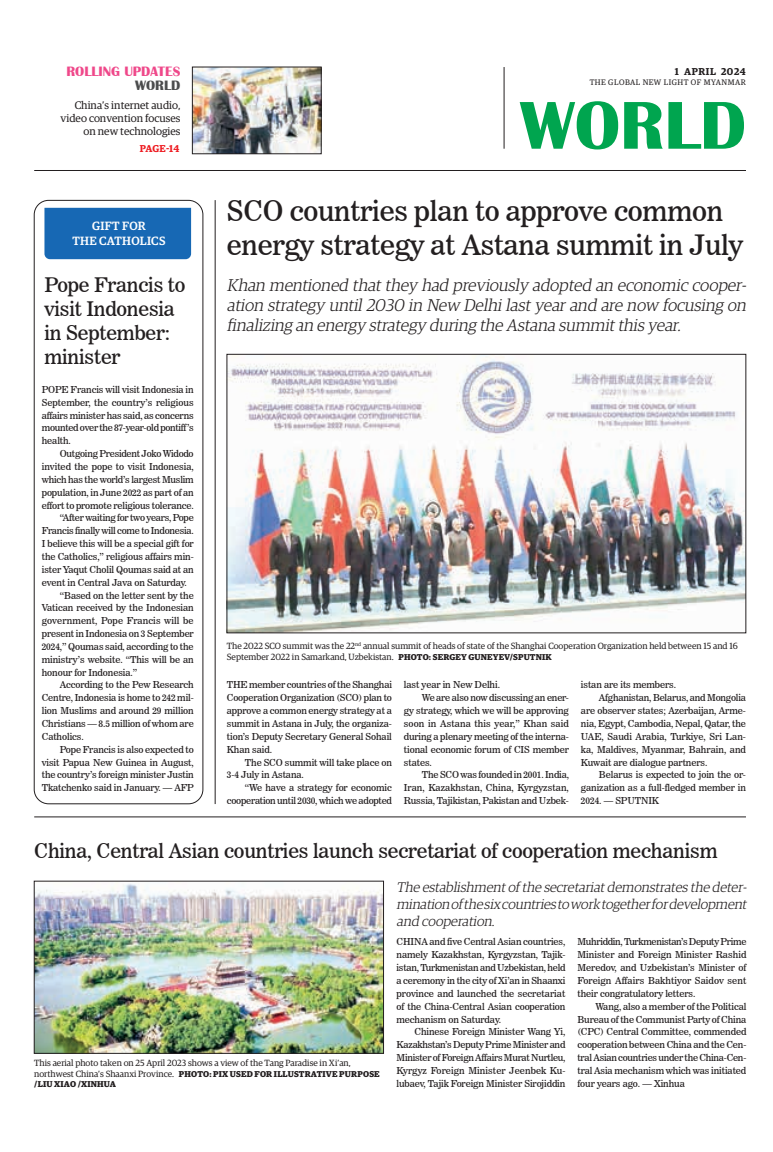
<style>
.page{position:relative;width:773px;height:1152px;background:#fff}
.page>*{position:absolute;margin:0;border:0;box-sizing:border-box;transform-origin:0 0}
.t1{font:700 70px "Britannic";color:#00a54f}
._2_Clm_Head{font:28px/33.6px "News 706 BT Roman C";letter-spacing:-.01em;color:#231f20}
._2_Clm_Head-2{font:20px/24px "News 706 BT Roman C";letter-spacing:-.01em;color:#231f20}
.t2{font:italic 300 17px/20.4px "Guardian Egyp";color:#231f20;text-align:justify}
.t3{font:italic 300 14px/16.8px "Guardian Egyp";color:#231f20;text-align:justify}
.t4{font:700 14px "Britannic";color:#ef488a}
.t5{font:700 14px "Britannic";color:#4b4c4d}
.t6{font:500 12px/14.4px "Guardian Egyp";letter-spacing:.02em;color:#fff;text-align:center}
.t7{font:11px/13.2px "Guardian Egyp";color:#231f20;text-align:right}
.t8{font:600 10px "Guardian Egyp";letter-spacing:.06em;color:#231f20}
.Spill_Style{font:600 10px "Guardian Egyp";letter-spacing:-.005em;color:#ee1d23}
._2nd_Body{font:9.5px/12.9px "News 706 BT Roman C";letter-spacing:-.01em;color:#231f20;text-align:justify}
.Normal_Para{font:9.5px/12.9px "News 706 BT Roman C";letter-spacing:-.01em;color:#231f20;text-align:justify}
.t9{font:9px/10.8px "Guardian Egyp";color:#231f20}
.t10{font:700 8.5px/10.2px "Guardian Egyp";letter-spacing:.02em;color:#231f20}
.t11{font:8px "Guardian Egyp";letter-spacing:.06em;color:#231f20}
.s1{font-weight:700;font-size:8.5px}
.s2{font-weight:400;font-size:9px}
</style>
<div class="page">
<hr style="left:34px;top:170px;width:712px;height:1px;background:#231f20">
<hr style="left:504px;top:67px;width:1px;height:82px;background:#231f20">
<div style="left:44px;top:208px;width:147px;height:51px;background:#1768b4"></div>
<img style="left:229px;top:356px;width:515px;height:275px">
<div style="left:227px;top:354px;width:519px;height:279px;border:1px solid #231f20"></div>
<img style="left:36px;top:883px;width:345px;height:168px">
<div style="left:34px;top:881px;width:349px;height:172px;border:1px solid #231f20"></div>
<div style="left:34px;top:200px;width:169px;height:604px;border:1px solid #231f20;border-radius:14px"></div>
<hr style="left:34px;top:817px;width:712px;height:1px;background:#231f20">
<hr style="left:215px;top:200px;width:1px;height:604px;background:#231f20">
<img style="left:194px;top:69px;width:125px;height:83px">
<div style="left:192px;top:67px;width:129px;height:87px;border:1px solid #231f20"></div>
<p class="t4" style="left:66px;top:64px;width:115px">ROLLING UPDATES</p>
<p class="t5" style="left:135px;top:78px;width:47px">WORLD</p>
<p class="t7" style="left:61px;top:98px;width:121px">China’s internet audio, video convention focuses on new technologies</p>
<p class="Spill_Style" style="left:140px;top:141px;width:41px">PAGE-14</p>
<p class="t6" style="left:73px;top:218px;width:94px">GIFT FOR<br>THE CATHOLICS</p>
<p class="_2_Clm_Head-2" style="left:44px;top:273px;width:142px">Pope Francis to visit Indonesia in September: minister</p>
<p class="Normal_Para" style="left:42px;top:383px;width:153px">POPE Francis will visit Indonesia in September, the country’s religious affairs minister has said, as concerns mounted over the 87-year-old pontiff’s health.</p>
<p class="_2nd_Body" style="left:42px;top:447px;width:153px;text-indent:18px">Outgoing President Joko Widodo invited the pope to visit Indonesia, which has the world’s largest Muslim population, in June 2022 as part of an effort to promote religious tolerance.</p>
<p class="_2nd_Body" style="left:42px;top:512px;width:153px;text-indent:18px">“After waiting for two years, Pope Francis finally will come to Indonesia.<br>I believe this will be a special gift for the Catholics,” religious affairs min&shy;ister Yaqut Cholil Qoumas said at an event in Central Java on Saturday.</p>
<p class="_2nd_Body" style="left:42px;top:589px;width:153px;text-indent:18px">“Based on the letter sent by the Vatican received by the Indonesian government, Pope Francis will be present in Indonesia on 3 September 2024,” Qoumas said, according to the ministry’s website. “This will be an honour for Indonesia.”</p>
<p class="_2nd_Body" style="left:42px;top:679px;width:153px;text-indent:18px">According to the Pew Research Centre, Indonesia is home to 242 mil&shy;lion Muslims and around 29 million Christians — 8.5 million of whom are Catholics.</p>
<p class="_2nd_Body" style="left:42px;top:743px;width:153px;text-indent:18px">Pope Francis is also expected to visit Papua New Guinea in August, the country’s foreign minister Justin Tkatchenko said in January. — AFP</p>
<p class="t8" style="left:675px;top:64px;width:72px">1 APRIL 2024</p>
<p class="t11" style="left:589px;top:76px;width:158px">THE GLOBAL NEW LIGHT OF MYANMAR</p>
<h1 class="t1" style="left:520px;top:86px;width:227px">WORLD</h1>
<p class="_2_Clm_Head" style="left:227px;top:194px;width:517px">SCO countries plan to approve common energy strategy at Astana summit in July</p>
<p class="t2" style="left:227px;top:274px;width:524px">Khan mentioned thatthey had previously adopted an economic cooper&shy;ation strategy until2030 in New Delhilastyearand are now focusing on finalizing an energy strategy during the Astana summitthis year.</p>
<p class="t9" style="left:227px;top:640px;width:512px">The 2022 SCO summit was the 22<sup>nd</sup> annual summit of heads of state of the Shanghai Cooperation Organization held between 15 and 16<br>September 2022 in Samarkand, Uzbekistan. <span class="s1">PHOTO: SERGEY GUNEYEV/SPUTNIK</span></p>
<p class="Normal_Para" style="left:227px;top:679px;width:166px">THE member countries of the Shanghai Cooperation Organization (SCO) plan to approve a common energy strategy at a summit in Astana in July, the organiza&shy;tion’s Deputy Secretary General Sohail Khan said.</p>
<p class="_2nd_Body" style="left:227px;top:756px;width:166px;text-indent:18px">The SCO summit will take place on<br>3-4 July in Astana.</p>
<p class="_2nd_Body" style="left:227px;top:781px;width:166px;text-align:right">“We have a strategy for economic cooperation until 2030, which we adopted</p>
<p class="_2nd_Body" style="left:404px;top:679px;width:98px">last year in New Delhi.</p>
<p class="_2nd_Body" style="left:404px;top:691px;width:166px;text-indent:18px">We are also now discussing an ener&shy;gy strategy, which we will be approving soon in Astana this year,” Khan said during a plenary meeting of the interna&shy;tional economic forum of CIS member states.</p>
<p class="_2nd_Body" style="left:404px;top:769px;width:166px;text-indent:18px">The SCO was founded in 2001. India, Iran, Kazakhstan, China, Kyrgyzstan, Russia, Tajikistan, Pakistan and Uzbek-</p>
<p class="_2nd_Body" style="left:581px;top:679px;width:97px">istan are its members.</p>
<p class="_2nd_Body" style="left:581px;top:691px;width:166px;text-indent:18px">Afghanistan, Belarus, and Mongolia are observer states; Azerbaijan, Arme&shy;nia, Egypt, Cambodia, Nepal, Qatar, the UAE, Saudi Arabia, Turkiye, Sri Lan&shy;ka, Maldives, Myanmar, Bahrain, and Kuwait are dialogue partners.</p>
<p class="_2nd_Body" style="left:581px;top:769px;width:166px;text-indent:18px">Belarus is expected to join the or&shy;ganization as a full-fledged member in 2024. — SPUTNIK</p>
<p class="_2_Clm_Head-2" style="left:34px;top:839px;width:685px">China, Central Asian countries launch secretariat of cooperation mechanism</p>
<p class="t3" style="left:396px;top:878px;width:354px">The establishmentof the secretariatdemonstrates the deter&shy;mination of the six countries to work togetherfordevelopment and cooperation.</p>
<p class="t9" style="left:34px;top:1057px;width:318px">This aerial photo taken on 25 April 2023 shows a view of the Tang Paradise in Xi’an,</p>
<p class="t10" style="left:34px;top:1068px;width:347px"><span class="s2">northwest China’s Shaanxi Province.</span> PHOTO: PIX USED FOR ILLUSTRATIVE PURPOSE /LIU XIAO /XINHUA</p>
<p class="Normal_Para" style="left:396px;top:936px;width:170px">CHINA and five Central Asian countries, namely Kazakhstan, Kyrgyzstan, Tajik&shy;istan, Turkmenistan and Uzbekistan, held a ceremony in the city of Xi’an in Shaanxi province and launched the secretariat of the China-Central Asian cooperation mechanism on Saturday.</p>
<p class="_2nd_Body" style="left:396px;top:1025px;width:170px;text-indent:18px">Chinese Foreign Minister Wang Yi, Kazakhstan’s Deputy Prime Minister and Minister of Foreign Affairs Murat Nurtleu, Kyrgyz Foreign Minister Jeenbek Ku&shy;lubaev, Tajik Foreign Minister Sirojiddin</p>
<p class="_2nd_Body" style="left:577px;top:936px;width:170px">Muhriddin, Turkmenistan’s Deputy Prime Minister and Foreign Minister Rashid Meredov, and Uzbekistan’s Minister of Foreign Affairs Bakhtiyor Saidov sent their congratulatory letters.</p>
<p class="_2nd_Body" style="left:577px;top:1000px;width:170px;text-indent:18px">Wang, also a member of the Political Bureau of the Communist Party of China (CPC) Central Committee, commended cooperation between China and the Cen&shy;tral Asian countries under the China-Cen&shy;tral Asia mechanism which was initiated four years ago. — Xinhua</p>
</div>
